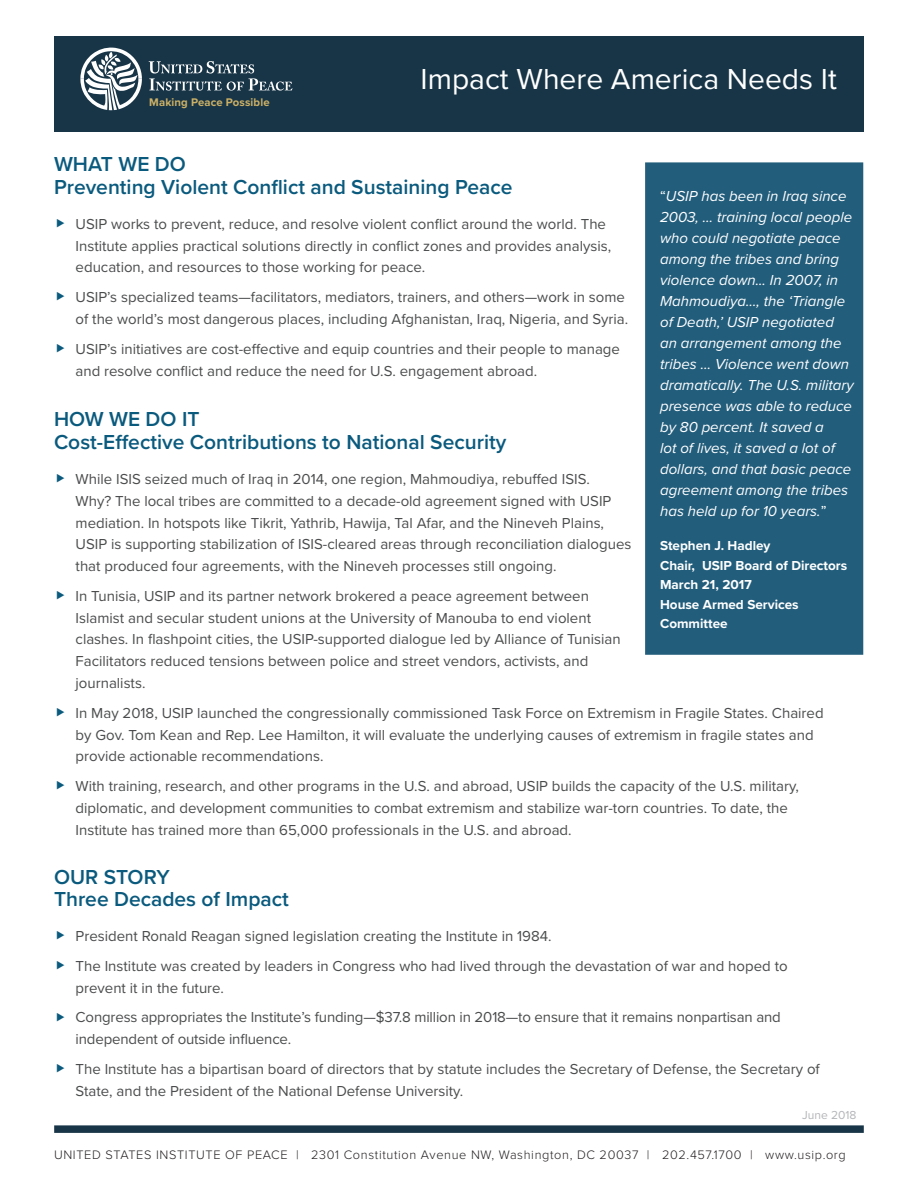
<style>
.page{position:relative;width:918px;height:1188px;background:#fff}
.page>*{position:absolute;margin:0;border:0;box-sizing:border-box;transform-origin:0 0}
.t1{font:30px "Proxima Nova";color:#fff}
.Subhead{font:600 21px/22.5px "Proxima Nova";color:#0a5a7e}
.t2{font:15px/21.8px "Proxima Nova";color:#4b4c4d}
.BodyCopy{font:italic 15px/21px "Proxima Nova";color:#fff}
.BodyCopy-2{font:700 13.5px/19.5px "Proxima Nova";color:#fff}
.t3{font:300 12.75px "Proxima Nova";letter-spacing:.05em;color:#231f20}
.t4{font:12px "Proxima Nova";color:#b4b5b8}
.t5{font:700 11.4px "Proxima Nova";letter-spacing:.01em;color:#cdb166}
.s1{font-style:normal}
</style>
<div class="page">
<div style="left:54px;top:37px;width:810px;height:95px;background:#183547"></div>
<svg style="left:80px;top:48px;width:62px;height:62px"></svg>
<svg style="left:149px;top:61px;width:143px;height:30px"></svg>
<div style="left:54px;top:1125px;width:810px;height:8px;background:#183547"></div>
<div style="left:646px;top:163px;width:217px;height:491px;background:#225d7b"></div>
<div style="left:645px;top:162px;width:218px;height:493px;border:2px solid #225d7b"></div>
<p class="t5" style="left:149px;top:96px;width:122px">Making Peace Possible</p>
<p class="t1" style="left:421px;top:57px;width:418px">Impact Where America Needs It</p>
<p class="Subhead" style="left:54px;top:152px;width:460px">WHAT WE DO<br>Preventing Violent Conflict and Sustaining Peace</p>
<p class="t2" style="left:76px;top:212px;width:537px">USIP works to prevent, reduce, and resolve violent conflict around the world. The<br>Institute applies practical solutions directly in conflict zones and provides analysis, education, and resources to those working for peace.</p>
<p class="t2" style="left:76px;top:286px;width:554px">USIP’s specialized teams—facilitators, mediators, trainers, and others—work in some of the world’s most dangerous places, including Afghanistan, Iraq, Nigeria, and Syria.</p>
<p class="t2" style="left:76px;top:337px;width:546px">USIP’s initiatives are cost-effective and equip countries and their people to manage and resolve conflict and reduce the need for U.S. engagement abroad.</p>
<p class="Subhead" style="left:54px;top:408px;width:454px">HOW WE DO IT<br>Cost-Effective Contributions to National Security</p>
<p class="t2" style="left:76px;top:468px;width:557px">While ISIS seized much of Iraq in 2014, one region, Mahmoudiya, rebuffed ISIS.<br>Why? The local tribes are committed to a decade-old agreement signed with USIP mediation. In hotspots like Tikrit, Yathrib, Hawija, Tal Afar, and the Nineveh Plains, USIP is supporting stabilization of ISIS-cleared areas through reconciliation dialogues that produced four agreements, with the Nineveh processes still ongoing.</p>
<p class="t2" style="left:76px;top:584px;width:547px">In Tunisia, USIP and its partner network brokered a peace agreement between Islamist and secular student unions at the University of Manouba to end violent clashes. In flashpoint cities, the USIP-supported dialogue led by Alliance of Tunisian Facilitators reduced tensions between police and street vendors, activists, and journalists.</p>
<p class="t2" style="left:76px;top:701px;width:750px">In May 2018, USIP launched the congressionally commissioned Task Force on Extremism in Fragile States. Chaired by Gov. Tom Kean and Rep. Lee Hamilton, it will evaluate the underlying causes of extremism in fragile states and provide actionable recommendations.</p>
<p class="t2" style="left:76px;top:775px;width:725px">With training, research, and other programs in the U.S. and abroad, USIP builds the capacity of the U.S. military, diplomatic, and development communities to combat extremism and stabilize war-torn countries. To date, the<br>Institute has trained more than 65,000 professionals in the U.S. and abroad.</p>
<p class="Subhead" style="left:54px;top:866px;width:237px;line-height:21.3px">OUR STORY<br>Three Decades of Impact</p>
<p class="t2" style="left:76px;top:925px;width:478px">President Ronald Reagan signed legislation creating the Institute in 1984.</p>
<p class="t2" style="left:76px;top:954px;width:714px">The Institute was created by leaders in Congress who had lived through the devastation of war and hoped to prevent it in the future.</p>
<p class="t2" style="left:76px;top:1006px;width:707px">Congress appropriates the Institute’s funding—$37.8 million in 2018—to ensure that it remains nonpartisan and independent of outside influence.</p>
<p class="t2" style="left:76px;top:1058px;width:746px">The Institute has a bipartisan board of directors that by statute includes the Secretary of Defense, the Secretary of<br>State, and the President of the National Defense University.</p>
<p class="BodyCopy" style="left:660px;top:185px;width:195px"><span class="s1">“</span>USIP has been in Iraq since<br>2003, … training local people who could negotiate peace among the tribes and bring violence down... In 2007, in<br>Mahmoudiya…, the ‘Triangle of Death,’ USIP negotiated an arrangement among the tribes … Violence went down dramatically. The U.S. military presence was able to reduce by 80 percent. It saved a<br>lot of lives, it saved a lot of dollars, and that basic peace agreement among the tribes has held up for 10 years.<span class="s1">”</span></p>
<p class="BodyCopy-2" style="left:660px;top:536px;width:189px">Stephen J. Hadley<br>Chair, USIP Board of Directors<br>March 21, 2017<br>House Armed Services<br>Committee</p>
<p class="t4" style="left:802px;top:1106px;width:56px">June 2018</p>
<p class="t3" style="left:54px;top:1147px;width:793px">UNITED STATES INSTITUTE OF PEACE | 2301 Constitution Avenue NW, Washington, DC 20037 | 202.457.1700 | www.usip.org</p>
</div>
